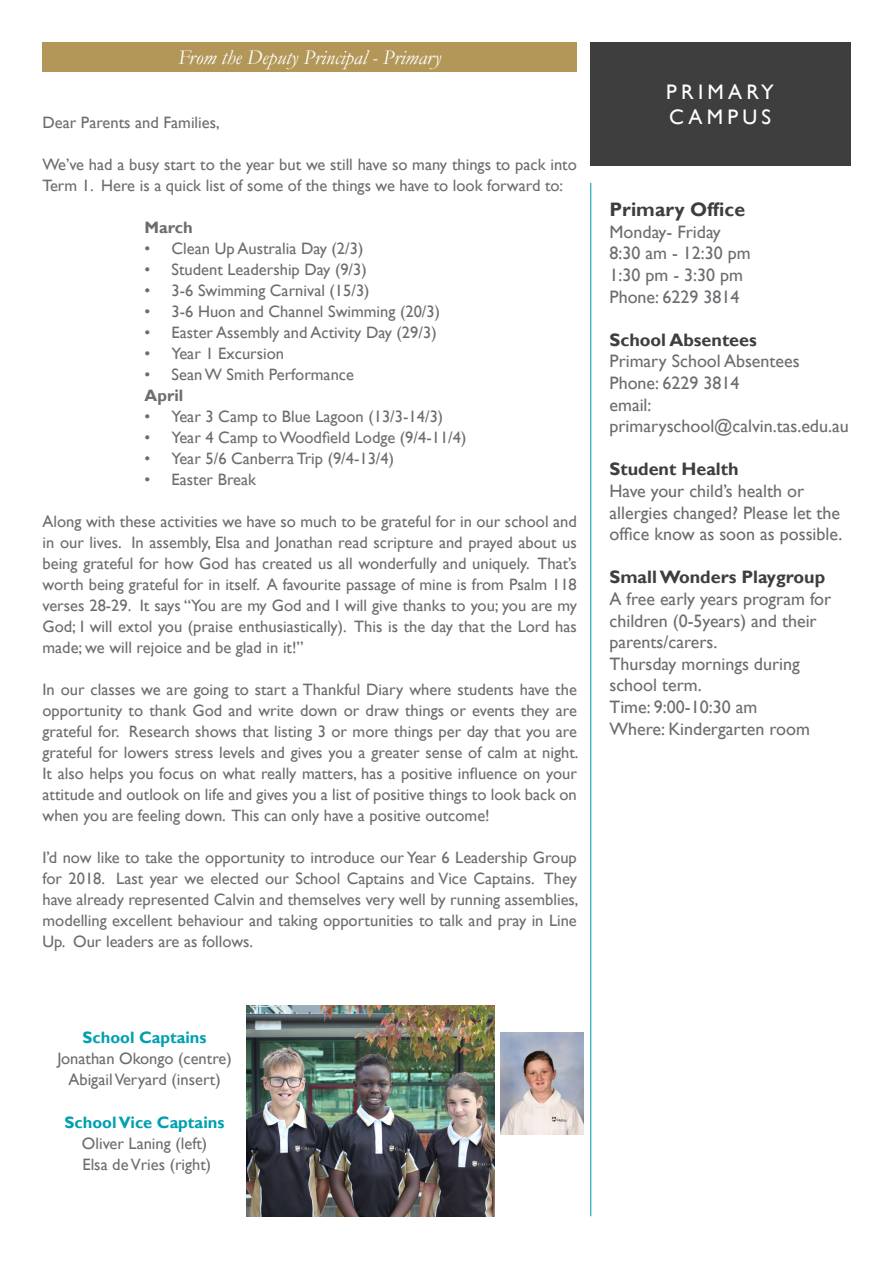
<style>
.page{position:relative;width:893px;height:1263px;background:#fff}
.page>*{position:absolute;margin:0;border:0;box-sizing:border-box;transform-origin:0 0}
.t1{font:italic 21px "Garamond";color:#fff}
.t2{font:21px "Gill Sans";letter-spacing:.2em;color:#fff}
.t3{font:700 19.5px "Gill Sans";color:#3e3e3f}
.t4{font:18px/21.6px "Gill Sans";color:#6c6d70}
.t5{font:700 18px "Gill Sans";color:#3e3e3f}
.body_copy{font:16.5px/21px "Gill Sans";color:#6c6d70;text-align:justify}
.body_copy-2{font:700 16.5px "Gill Sans";color:#00a0b0}
.body_copy-3{font:700 16.5px "Gill Sans";color:#6c6d70}
</style>
<div class="page">
<hr style="left:590px;top:183px;width:1px;height:1033px;background:#00a0b0">
<div style="left:590px;top:43px;width:260px;height:123px;background:#3e3e3f"></div>
<div style="left:43px;top:43px;width:534px;height:29px;background:#b39758"></div>
<img style="left:247px;top:1006px;width:247px;height:210px">
<img style="left:500px;top:1032px;width:83px;height:103px">
<p class="t1" style="left:178px;top:43px;width:265px">From the Deputy Principal - Primary</p>
<p class="body_copy" style="left:43px;top:113px;width:179px">Dear Parents and Families,</p>
<p class="body_copy" style="left:43px;top:155px;width:536px">We’ve had a busy start to the year but we still have so many things to pack into<br>Term 1. Here is a quick list of some of the things we have to look forward to:</p>
<p class="body_copy-3" style="left:145px;top:218px;width:50px">March</p>
<p class="body_copy" style="left:145px;top:239px;width:220px">• Clean Up Australia Day (2/3)</p>
<p class="body_copy" style="left:145px;top:260px;width:224px">• Student Leadership Day (9/3)</p>
<p class="body_copy" style="left:145px;top:281px;width:227px">• 3-6 Swimming Carnival (15/3)</p>
<p class="body_copy" style="left:145px;top:302px;width:297px">• 3-6 Huon and Channel Swimming (20/3)</p>
<p class="body_copy" style="left:145px;top:323px;width:294px">• Easter Assembly and Activity Day (29/3)</p>
<p class="body_copy" style="left:145px;top:344px;width:141px">• Year 1 Excursion</p>
<p class="body_copy" style="left:145px;top:365px;width:211px">• Sean W Smith Performance</p>
<p class="body_copy-3" style="left:145px;top:386px;width:40px">April</p>
<p class="body_copy" style="left:145px;top:407px;width:300px">• Year 3 Camp to Blue Lagoon (13/3-14/3)</p>
<p class="body_copy" style="left:145px;top:428px;width:323px">• Year 4 Camp to Woodfield Lodge (9/4-11/4)</p>
<p class="body_copy" style="left:145px;top:449px;width:251px">• Year 5/6 Canberra Trip (9/4-13/4)</p>
<p class="body_copy" style="left:145px;top:470px;width:113px">• Easter Break</p>
<p class="body_copy" style="left:43px;top:512px;width:536px">Along with these activities we have so much to be grateful for in our school and in our lives. In assembly, Elsa and Jonathan read scripture and prayed about us being grateful for how God has created us all wonderfully and uniquely. That’s worth being grateful for in itself. A favourite passage of mine is from Psalm 118 verses 28-29. It says “You are my God and I will give thanks to you; you are my God; I will extol you (praise enthusiastically). This is the day that the Lord has made; we will rejoice and be glad in it!”</p>
<p class="body_copy" style="left:43px;top:680px;width:538px">In our classes we are going to start a Thankful Diary where students have the opportunity to thank God and write down or draw things or events they are grateful for. Research shows that listing 3 or more things per day that you are grateful for lowers stress levels and gives you a greater sense of calm at night.<br>It also helps you focus on what really matters, has a positive influence on your attitude and outlook on life and gives you a list of positive things to look back on when you are feeling down. This can only have a positive outcome!</p>
<p class="body_copy" style="left:43px;top:848px;width:537px">I’d now like to take the opportunity to introduce our Year 6 Leadership Group for 2018. Last year we elected our School Captains and Vice Captains. They have already represented Calvin and themselves very well by running assemblies, modelling excellent behaviour and taking opportunities to talk and pray in Line Up. Our leaders are as follows.</p>
<p class="t2" style="left:666px;top:80px;width:109px">PRIMARY</p>
<p class="t2" style="left:669px;top:105px;width:103px">CAMPUS</p>
<p class="t3" style="left:609px;top:198px;width:137px">Primary Office</p>
<p class="t4" style="left:609px;top:221px;width:113px">Monday- Friday</p>
<p class="t4" style="left:609px;top:243px;width:143px">8:30 am - 12:30 pm</p>
<p class="t4" style="left:609px;top:264px;width:135px">1:30 pm - 3:30 pm</p>
<p class="t4" style="left:609px;top:286px;width:131px">Phone: 6229 3814</p>
<p class="t5" style="left:609px;top:329px;width:149px">School Absentees</p>
<p class="t4" style="left:609px;top:351px;width:192px">Primary School Absentees</p>
<p class="t4" style="left:609px;top:372px;width:131px">Phone: 6229 3814</p>
<p class="t4" style="left:609px;top:394px;width:44px">email:</p>
<p class="t4" style="left:609px;top:416px;width:241px">primaryschool@calvin.tas.edu.au</p>
<p class="t5" style="left:609px;top:458px;width:131px">Student Health</p>
<p class="t4" style="left:609px;top:480px;width:234px">Have your child’s health or allergies changed? Please let the office know as soon as possible.</p>
<p class="t5" style="left:609px;top:566px;width:217px">Small Wonders Playgroup</p>
<p class="t4" style="left:609px;top:588px;width:223px">A free early years program for children (0-5years) and their parents/carers.</p>
<p class="t4" style="left:609px;top:653px;width:192px">Thursday mornings during school term.</p>
<p class="t4" style="left:609px;top:696px;width:149px">Time: 9:00-10:30 am</p>
<p class="t4" style="left:609px;top:718px;width:202px">Where: Kindergarten room</p>
<p class="body_copy-2" style="left:83px;top:1028px;width:126px">School Captains</p>
<p class="body_copy" style="left:57px;top:1049px;width:176px">Jonathan Okongo (centre)</p>
<p class="body_copy" style="left:68px;top:1070px;width:154px">Abigail Veryard (insert)</p>
<p class="body_copy-2" style="left:65px;top:1112px;width:161px">School Vice Captains</p>
<p class="body_copy" style="left:82px;top:1133px;width:127px">Oliver Laning (left)</p>
<p class="body_copy" style="left:82px;top:1154px;width:130px">Elsa de Vries (right)</p>
</div>
